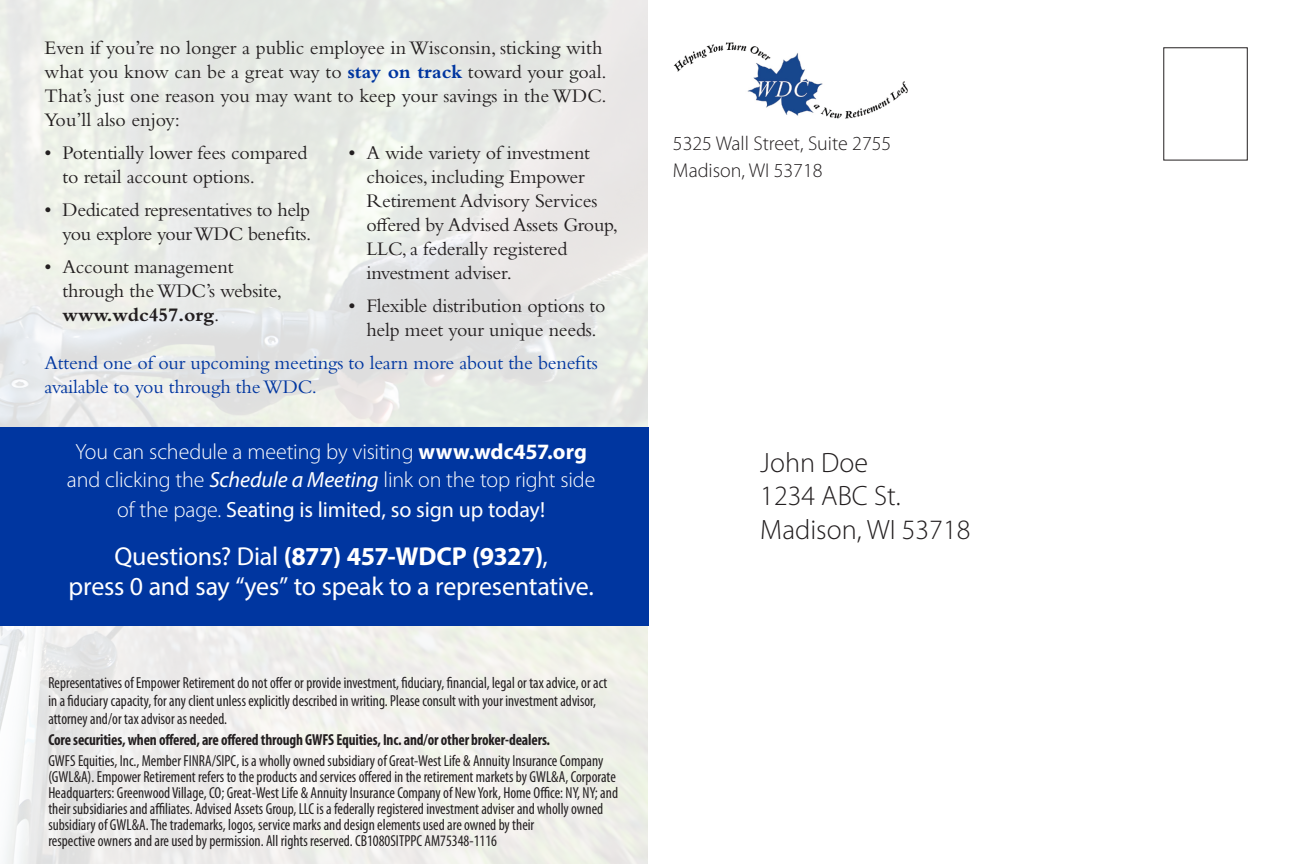
<style>
.page{position:relative;width:1296px;height:864px;background:#fff}
.page>*{position:absolute;margin:0;border:0;box-sizing:border-box;transform-origin:0 0}
.t1{font:300 28px "Myriad Pro";color:#231f20}
.t2{font:26px/30px "Myriad Pro";letter-spacing:-.01em;color:#fff;text-align:center}
.t3{font:300 22px/28px "Myriad Pro";letter-spacing:-.01em;color:#fff;text-align:center}
.t4{font:22px "Myriad Pro";letter-spacing:-.005em;color:#fff}
.t5{font:20px/24px "Bembo Std";letter-spacing:-.01em;color:#231f20}
.t6{font:20px/24px "Bembo Std";letter-spacing:-.01em;color:#0036a0}
.t7{font:300 20px "Myriad Pro";color:#231f20}
.t8{font:condensed 16px/16px "Myriad Pro";color:#231f20;scale:.95 1}
.t9{font:700 condensed 16px "Myriad Pro";letter-spacing:-.01em;color:#231f20;scale:.95 1}
.s1{font-weight:700;color:#0036a0}
.s2{font-weight:700}
.s3{font-weight:400;font-style:italic}
.s4{font-weight:300}
</style>
<div class="page">
<div style="left:0;top:427px;width:648px;height:199px;background:#0036a0"></div>
<img style="left:673px;top:42px;width:235px;height:77px">
<p class="t5" style="left:45px;top:35px;width:564px">Even if you’re no longer a public employee in Wisconsin, sticking with what you know can be a great way to <span class="s1">stay on track</span> toward your goal.<br>That’s just one reason you may want to keep your savings in the WDC.<br>You’ll also enjoy:</p>
<p class="t5" style="left:63px;top:140px;width:246px;text-indent:-18px">• Potentially lower fees compared to retail account options.</p>
<p class="t5" style="left:45px;top:197px;width:268px;text-align:right">• Dedicated representatives to help you explore your WDC benefits.</p>
<p class="t5" style="left:63px;top:254px;width:221px;text-indent:-18px">• Account management through the WDC’s website, <span class="s2">www.wdc457.org</span>.</p>
<p class="t5" style="left:366px;top:140px;width:253px;text-indent:-18px">• A wide variety of investment choices, including Empower<br>Retirement Advisory Services offered by Advised Assets Group,<br>LLC, a federally registered investment adviser.</p>
<p class="t5" style="left:348px;top:293px;width:259px;text-align:center">• Flexible distribution options to help meet your unique needs.</p>
<p class="t6" style="left:45px;top:350px;width:555px">Attend one of our upcoming meetings to learn more about the benefits available to you through the WDC.</p>
<p class="t3" style="left:67px;top:438px;width:530px">You can schedule a meeting by visiting <span class="s2">www.wdc457.org </span>and clicking the <span class="s3">Schedule a Meeting</span> link on the top right side</p>
<p class="t4" style="left:117px;top:496px;width:429px"><span class="s4">of the page.</span> Seating is limited, so sign up today!</p>
<p class="t2" style="left:69px;top:540px;width:527px">Questions? Dial <span class="s2">(877) 457-WDCP (9327)</span>,<br>press 0 and say “yes” to speak to a representative.</p>
<p class="t8" style="left:48px;top:674px;width:590px;line-height:18px">Representatives of Empower Retirement do not offer or provide investment, fiduciary, financial, legal or tax advice, or act in a fiduciary capacity, for any client unless explicitly described in writing. Please consult with your investment advisor, attorney and/or tax advisor as needed.</p>
<p class="t9" style="left:48px;top:730px;width:530px">Core securities, when offered, are offered through GWFS Equities, Inc. and/or other broker-dealers.</p>
<p class="t8" style="left:48px;top:752px;width:601px">GWFS Equities, Inc., Member FINRA/SIPC, is a wholly owned subsidiary of Great-West Life &amp; Annuity Insurance Company (GWL&amp;A). Empower Retirement refers to the products and services offered in the retirement markets by GWL&amp;A, Corporate Headquarters: Greenwood Village, CO; Great-West Life &amp; Annuity Insurance Company of New York, Home Office: NY, NY; and their subsidiaries and affiliates. Advised Assets Group, LLC is a federally registered investment adviser and wholly owned subsidiary of GWL&amp;A. The trademarks, logos, service marks and design elements used are owned by their<br>respective owners and are used by permission. All rights reserved. CB1080SITPPC AM75348-1116</p>
<p class="t7" style="left:673px;top:132px;width:220px">5325 Wall Street, Suite 2755</p>
<p class="t7" style="left:673px;top:159px;width:151px">Madison, WI 53718</p>
<p class="t1" style="left:760px;top:447px;width:109px">John Doe</p>
<p class="t1" style="left:760px;top:481px;width:142px">1234 ABC St.</p>
<p class="t1" style="left:760px;top:514px;width:212px">Madison, WI 53718</p>
</div>
